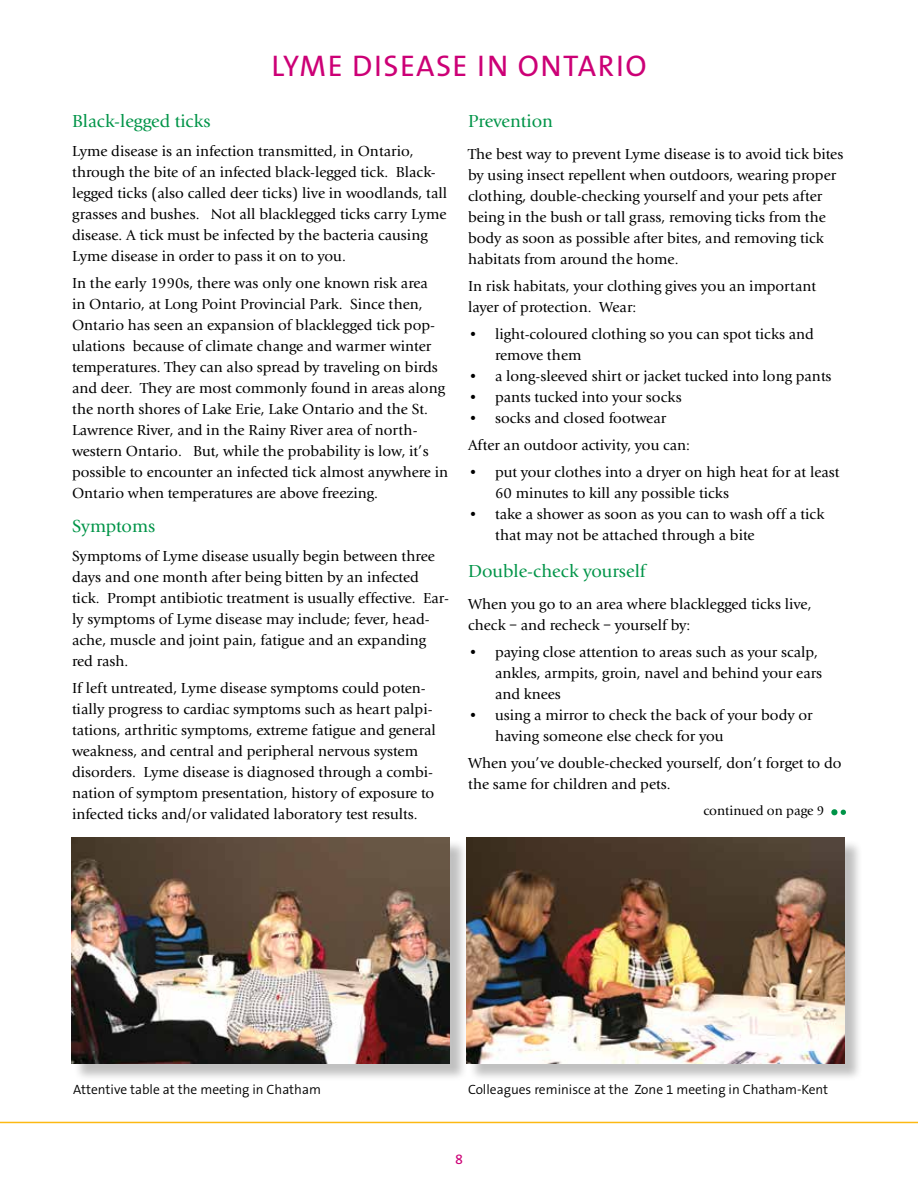
<style>
.page{position:relative;width:918px;height:1188px;background:#fff}
.page>*{position:absolute;margin:0;border:0;box-sizing:border-box;transform-origin:0 0}
.t1{font:30px "The Sans B5 Plain";letter-spacing:.05em;color:#cc0076}
.t2{font:18px "Giovanni EF";color:#009448}
.t3{font:15px/21px "Giovanni EF";color:#000}
.t4{font:14.4px "The Sans B5 Plain";color:#cc0076}
.t5{font:300 13.5px "The Sans B4";color:#000}
.t6{font:13.5px "Giovanni EF";color:#000}
</style>
<div class="page">
<hr style="left:0;top:1122px;width:918px;height:1px;background:#fdb913">
<div style="left:74px;top:839px;width:394px;height:243px;background:#000;opacity:.25"></div>
<img style="left:71px;top:837px;width:378px;height:226px">
<div style="left:468px;top:839px;width:395px;height:243px;background:#000;opacity:.25"></div>
<img style="left:466px;top:837px;width:378px;height:226px">
<svg style="left:831px;top:809px;width:15px;height:7px"></svg>
<h1 class="t1" style="left:271px;top:50px;width:377px">LYME DISEASE IN ONTARIO</h1>
<p class="t2" style="left:72px;top:111px;width:140px">Black-legged ticks</p>
<p class="t3" style="left:72px;top:140px;width:377px">Lyme disease is an infection transmitted, in Ontario, through the bite of an infected black-legged tick. Black&shy;legged ticks (also called deer ticks) live in woodlands, tall grasses and bushes. Not all blacklegged ticks carry Lyme disease. A tick must be infected by the bacteria causing Lyme disease in order to pass it on to you.</p>
<p class="t3" style="left:72px;top:272px;width:378px">In the early 1990s, there was only one known risk area<br>in Ontario, at Long Point Provincial Park. Since then, Ontario has seen an expansion of blacklegged tick pop&shy;ulations because of climate change and warmer winter temperatures. They can also spread by traveling on birds and deer. They are most commonly found in areas along the north shores of Lake Erie, Lake Ontario and the St.<br>Lawrence River, and in the Rainy River area of north&shy;western Ontario. But, while the probability is low, it’s possible to encounter an infected tick almost anywhere in Ontario when temperatures are above freezing.</p>
<p class="t2" style="left:72px;top:516px;width:85px">Symptoms</p>
<p class="t3" style="left:72px;top:545px;width:378px">Symptoms of Lyme disease usually begin between three days and one month after being bitten by an infected tick. Prompt antibiotic treatment is usually effective. Ear&shy;ly symptoms of Lyme disease may include; fever, head&shy;ache, muscle and joint pain, fatigue and an expanding red rash.</p>
<p class="t3" style="left:72px;top:677px;width:366px">If left untreated, Lyme disease symptoms could poten&shy;tially progress to cardiac symptoms such as heart palpi&shy;tations, arthritic symptoms, extreme fatigue and general weakness, and central and peripheral nervous system disorders. Lyme disease is diagnosed through a combi&shy;nation of symptom presentation, history of exposure to infected ticks and/or validated laboratory test results.</p>
<p class="t2" style="left:468px;top:111px;width:87px">Prevention</p>
<p class="t3" style="left:468px;top:143px;width:377px">The best way to prevent Lyme disease is to avoid tick bites by using insect repellent when outdoors, wearing proper clothing, double-checking yourself and your pets after being in the bush or tall grass, removing ticks from the body as soon as possible after bites, and removing tick habitats from around the home.</p>
<p class="t3" style="left:468px;top:275px;width:350px">In risk habitats, your clothing gives you an important layer of protection. Wear:</p>
<p class="t3" style="left:495px;top:323px;width:321px;text-indent:-27px">• light-coloured clothing so you can spot ticks and remove them</p>
<p class="t3" style="left:468px;top:365px;width:365px">• a long-sleeved shirt or jacket tucked into long pants</p>
<p class="t3" style="left:468px;top:386px;width:215px">• pants tucked into your socks</p>
<p class="t3" style="left:468px;top:404px;width:223px;line-height:27px">• socks and closed footwear<br>After an outdoor activity, you can:</p>
<p class="t3" style="left:495px;top:461px;width:346px;text-indent:-27px">• put your clothes into a dryer on high heat for at least<br>60 minutes to kill any possible ticks</p>
<p class="t3" style="left:495px;top:503px;width:331px;text-indent:-27px">• take a shower as soon as you can to wash off a tick that may not be attached through a bite</p>
<p class="t2" style="left:468px;top:561px;width:179px">Double-check yourself</p>
<p class="t3" style="left:468px;top:593px;width:345px">When you go to an area where blacklegged ticks live, check – and recheck – yourself by:</p>
<p class="t3" style="left:495px;top:641px;width:329px;text-indent:-27px">• paying close attention to areas such as your scalp, ankles, armpits, groin, navel and behind your ears and knees</p>
<p class="t3" style="left:495px;top:704px;width:319px;text-indent:-27px">• using a mirror to check the back of your body or having someone else check for you</p>
<p class="t3" style="left:468px;top:752px;width:375px">When you’ve double-checked yourself, don’t forget to do the same for children and pets.</p>
<p class="t6" style="left:703px;top:803px;width:123px">continued on page 9</p>
<p class="t5" style="left:73px;top:1082px;width:249px">Attentive table at the meeting in Chatham</p>
<p class="t5" style="left:468px;top:1082px;width:362px">Colleagues reminisce at the Zone 1 meeting in Chatham-Kent</p>
<p class="t4" style="left:455px;top:1151px;width:9px">8</p>
</div>
